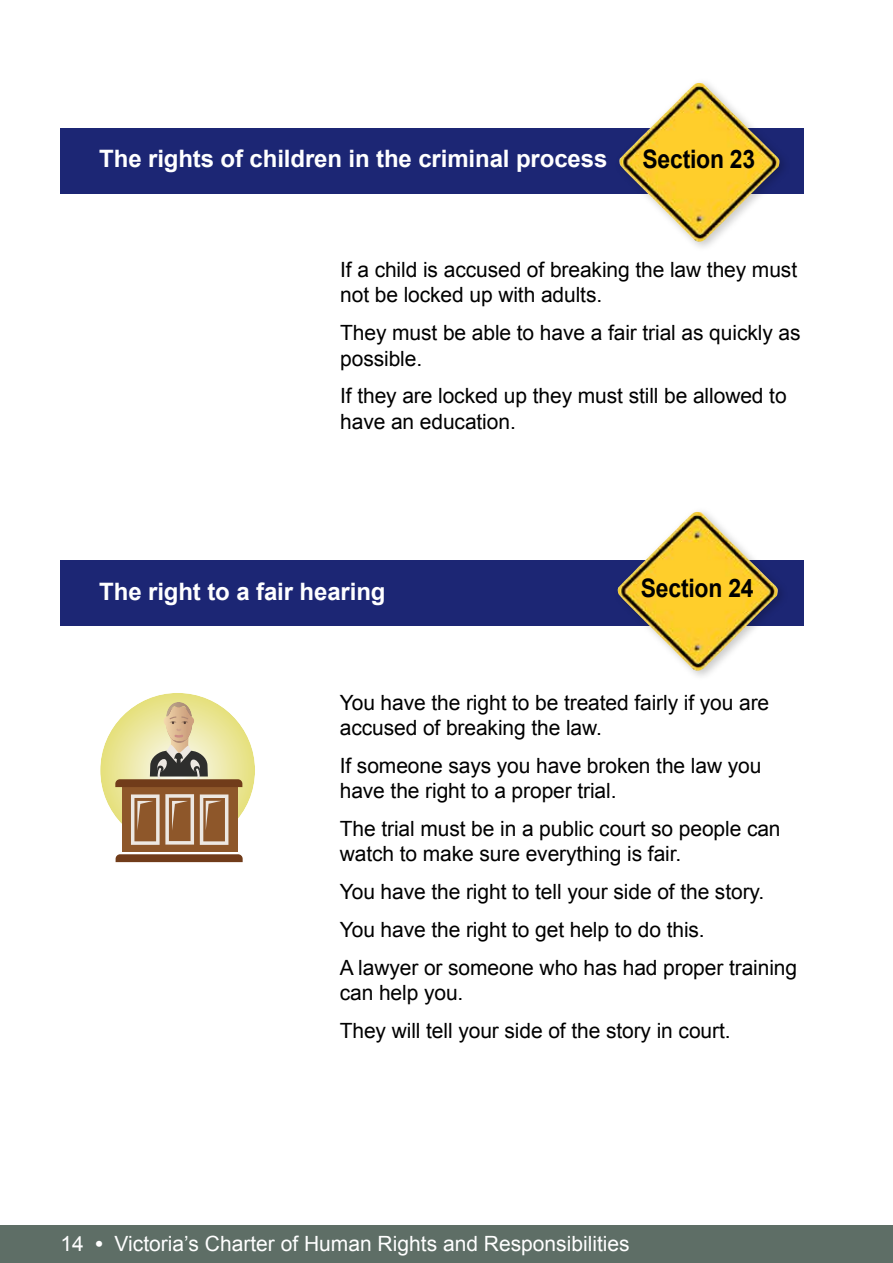
<style>
.page{position:relative;width:893px;height:1263px;background:#fff}
.page>*{position:absolute;margin:0;border:0;box-sizing:border-box;transform-origin:0 0}
.t1{font:700 25.5px "Arial";letter-spacing:-.01em;color:#000;scale:.9 1}
.t2{font:700 24px "Arial";letter-spacing:-.005em;color:#fff}
.t3{font:21px/25.2px "Arial";letter-spacing:-.005em;color:#000}
.t4{font:21px "Arial";color:#fff}
.s1{font-weight:700}
</style>
<div class="page">
<div style="left:0;top:1225px;width:893px;height:38px;background:#5e6e66"></div>
<svg style="left:100px;top:693px;width:155px;height:155px;background:#e7e287"></svg>
<div style="left:60px;top:560px;width:743px;height:66px;background:#1c2674"></div>
<div style="left:60px;top:129px;width:743px;height:65px;background:#1c2674"></div>
<div style="left:122px;top:783px;width:116px;height:69px;background:#8e572a"></div>
<svg style="left:116px;top:854px;width:127px;height:8px"></svg>
<svg style="left:200px;top:794px;width:28px;height:51px"></svg>
<svg style="left:131px;top:794px;width:63px;height:51px"></svg>
<svg style="left:115px;top:702px;width:127px;height:85px;background:#ccc18f"></svg>
<div style="left:615px;top:78px;width:175px;height:174px;background:#000;opacity:.21"></div>
<img style="left:619px;top:83px;width:161px;height:160px">
<div style="left:613px;top:507px;width:176px;height:174px;background:#000;opacity:.21"></div>
<img style="left:618px;top:512px;width:160px;height:160px">
<p class="t2" style="left:99px;top:150px;width:510px">The rights of children in the criminal process</p>
<p class="t1" style="left:642px;top:150px;width:127px">Section 23</p>
<p class="t3" style="left:340px;top:259px;width:458px">If a child is accused of breaking the law they must not be locked up with adults.</p>
<p class="t3" style="left:340px;top:322px;width:462px">They must be able to have a fair trial as quickly as possible.</p>
<p class="t3" style="left:340px;top:385px;width:448px">If they are locked up they must still be allowed to have an education.</p>
<p class="t2" style="left:99px;top:582px;width:288px">The right to a fair hearing</p>
<p class="t1" style="left:641px;top:578px;width:127px">Section 24</p>
<p class="t3" style="left:340px;top:692px;width:431px">You have the right to be treated fairly if you are accused of breaking the law.</p>
<p class="t3" style="left:340px;top:755px;width:423px">If someone says you have broken the law you have the right to a proper trial.</p>
<p class="t3" style="left:340px;top:818px;width:442px">The trial must be in a public court so people can watch to make sure everything is fair.</p>
<p class="t3" style="left:340px;top:875px;width:459px;line-height:38px">You have the right to tell your side of the story.<br>You have the right to get help to do this.<br>A lawyer or someone who has had proper training</p>
<p class="t3" style="left:340px;top:976px;width:392px;line-height:38px">can help you.<br>They will tell your side of the story in court.</p>
<p class="t4" style="left:61px;top:1235px;width:571px">14 <span class="s1">•</span> Victoria’s Charter of Human Rights and Responsibilities</p>
</div>
